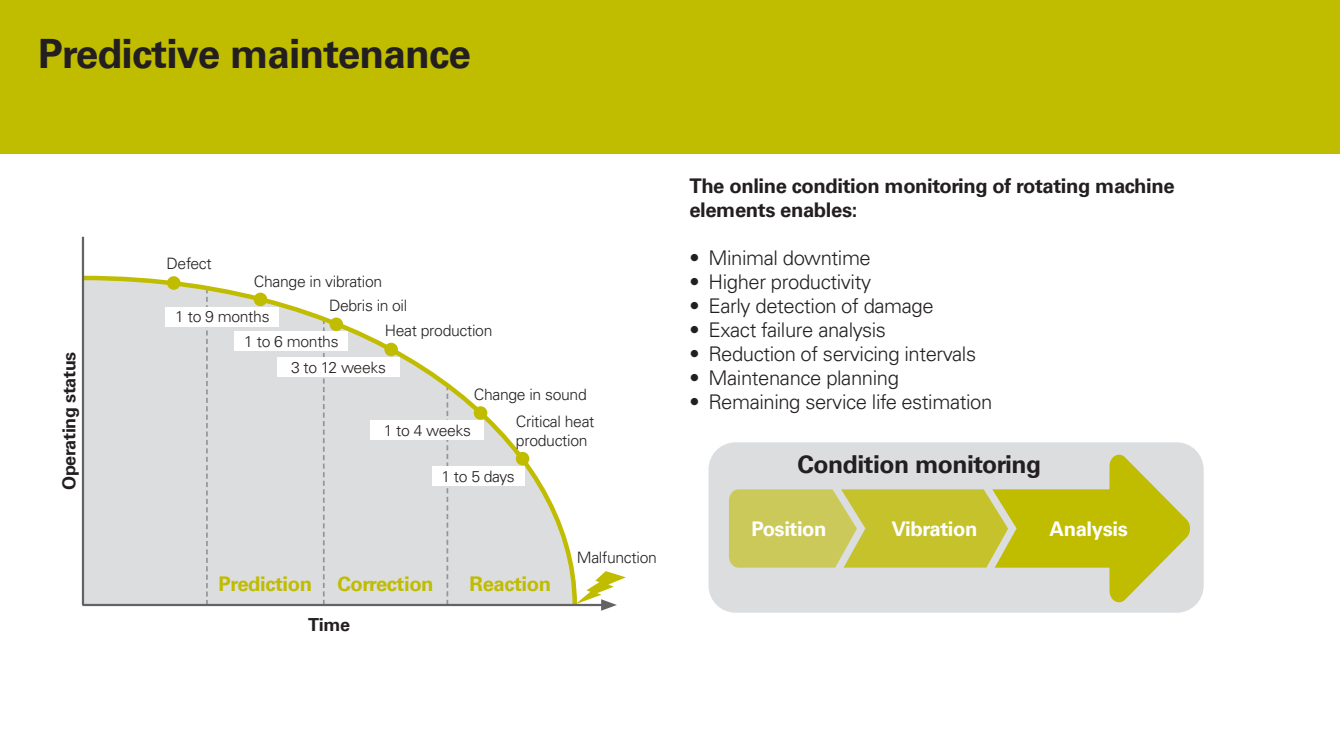
<style>
.page{position:relative;width:1340px;height:734px;background:#fff}
.page>*{position:absolute;margin:0;border:0;box-sizing:border-box;transform-origin:0 0}
.t1{font:700 40.5px "Univers LT Pro 65";letter-spacing:-.02em;color:#231f20}
.t2{font:700 24.75px "Univers LT Pro 65";letter-spacing:-.02em;color:#231f20}
.t3{font:300 20.25px "Univers LT Pro 45";letter-spacing:-.02em;color:#231f20}
.t4{font:700 20.25px/23.8px "Univers LT Pro 65";letter-spacing:-.02em;color:#231f20}
.t5{font:700 20.25px "Univers LT Pro 65";letter-spacing:-.02em;color:#c0bc00}
.t6{font:700 20.25px "Univers LT Pro 65";letter-spacing:-.02em;color:#fff}
.t7{font:700 18px "Univers LT Pro 65";letter-spacing:-.02em;color:#231f20}
.t8{font:300 15.75px/27px "Univers LT Pro 45";letter-spacing:-.02em;color:#231f20}
</style>
<div class="page">
<div style="left:0;top:0;width:1339px;height:153px;background:#c0bc00"></div>
<svg style="left:81px;top:273px;width:494px;height:334px"></svg>
<hr style="left:82px;top:237px;width:2px;height:368px;background:#636366">
<hr style="left:82px;top:603px;width:522px;height:3px;background:#636366">
<svg style="left:575px;top:571px;width:51px;height:39px"></svg>
<div style="left:167px;top:276px;width:13px;height:14px;background:#c0bc00;border-radius:50%"></div>
<div style="left:254px;top:292px;width:13px;height:14px;background:#c0bc00;border-radius:50%"></div>
<div style="left:329px;top:317px;width:14px;height:14px;background:#c0bc00;border-radius:50%"></div>
<div style="left:384px;top:342px;width:14px;height:14px;background:#c0bc00;border-radius:50%"></div>
<div style="left:474px;top:406px;width:13px;height:13px;background:#c0bc00;border-radius:50%"></div>
<div style="left:516px;top:452px;width:13px;height:13px;background:#c0bc00;border-radius:50%"></div>
<div style="left:708px;top:442px;width:495px;height:170px;background:#dcdddf;border-radius:27px"></div>
<svg style="left:729px;top:454px;width:461px;height:149px"></svg>
<div style="left:166px;top:307px;width:113px;height:19px;background:#fff"></div>
<div style="left:235px;top:332px;width:113px;height:19px;background:#fff"></div>
<div style="left:277px;top:357px;width:123px;height:19px;background:#fff"></div>
<div style="left:370px;top:420px;width:114px;height:20px;background:#fff"></div>
<div style="left:432px;top:466px;width:92px;height:19px;background:#fff"></div>
<h1 class="t1" style="left:38px;top:25px;width:434px">Predictive maintenance</h1>
<p class="t7" style="left:57px;top:490px;width:140px;rotate:-90deg">Operating status</p>
<p class="t8" style="left:166px;top:250px;width:47px">Defect</p>
<p class="t8" style="left:254px;top:267px;width:130px">Change in vibration</p>
<p class="t8" style="left:329px;top:292px;width:80px">Debris in oil</p>
<p class="t8" style="left:385px;top:317px;width:109px">Heat production</p>
<p class="t8" style="left:175px;top:303px;width:96px">1 to 9 months</p>
<p class="t8" style="left:244px;top:327px;width:96px">1 to 6 months</p>
<p class="t8" style="left:291px;top:353px;width:96px">3 to 12 weeks</p>
<p class="t8" style="left:516px;top:381px;width:80px;text-indent:-42px">Change in sound<br>Critical heat</p>
<p class="t8" style="left:516px;top:426px;width:73px">production</p>
<p class="t8" style="left:384px;top:416px;width:89px">1 to 4 weeks</p>
<p class="t8" style="left:441px;top:462px;width:75px">1 to 5 days</p>
<p class="t5" style="left:218px;top:569px;width:217px">Prediction Correction</p>
<p class="t5" style="left:469px;top:569px;width:83px">Reaction</p>
<p class="t7" style="left:308px;top:612px;width:43px">Time</p>
<p class="t8" style="left:577px;top:543px;width:82px">Malfunction</p>
<p class="t4" style="left:689px;top:173px;width:487px">The online condition monitoring of rotating machine elements enables:</p>
<p class="t3" style="left:689px;top:245px;width:183px">• Minimal downtime</p>
<p class="t3" style="left:689px;top:268px;width:183px">• Higher productivity</p>
<p class="t3" style="left:689px;top:292px;width:246px">• Early detection of damage</p>
<p class="t3" style="left:689px;top:316px;width:198px">• Exact failure analysis</p>
<p class="t3" style="left:689px;top:340px;width:288px">• Reduction of servicing intervals</p>
<p class="t3" style="left:689px;top:364px;width:211px">• Maintenance planning</p>
<p class="t3" style="left:689px;top:388px;width:304px">• Remaining service life estimation</p>
<p class="t2" style="left:797px;top:446px;width:245px">Condition monitoring</p>
<p class="t6" style="left:751px;top:514px;width:77px">Position</p>
<p class="t6" style="left:891px;top:514px;width:87px">Vibration</p>
<p class="t6" style="left:1049px;top:514px;width:80px">Analysis</p>
</div>
